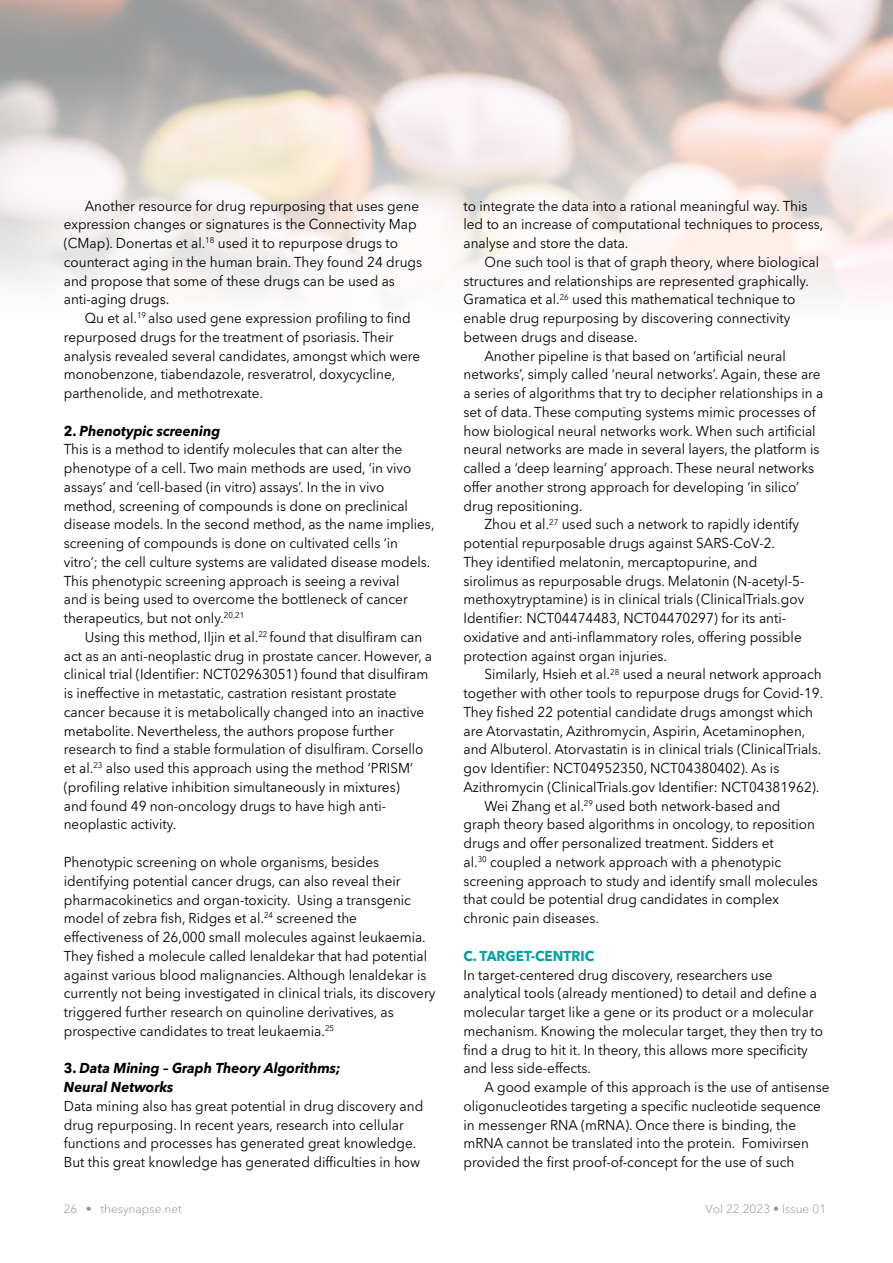
<style>
.page{position:relative;width:893px;height:1263px;background:#fff}
.page>*{position:absolute;margin:0;border:0;box-sizing:border-box;transform-origin:0 0}
.t1{font:14.25px/18.8px "Avenir Next LT Pro";color:#000;scale:.95 1}
.t2{font:italic 700 14.25px/18.8px "Avenir Next LT Pro";color:#000;scale:.95 1}
.t3{font:700 14.25px "Avenir Next LT Pro";color:#00a2a4;scale:.95 1}
.t4{font:300 12px "Avenir Next LT Pro";color:#939598}
.s1{font-weight:700}
.s2{font-weight:700;font-style:italic}
.s3{font-style:normal}
</style>
<div class="page">
<p class="t1" style="left:64px;top:196px;width:379px;text-indent:21px">Another resource for drug repurposing that uses gene expression changes or signatures is the Connectivity Map (CMap). Donertas et al.<sup>18</sup> used it to repurpose drugs to counteract aging in the human brain. They found 24 drugs and propose that some of these drugs can be used as anti-aging drugs.</p>
<p class="t1" style="left:64px;top:309px;width:377px;text-indent:21px">Qu et al.<sup>19</sup> also used gene expression profiling to find repurposed drugs for the treatment of psoriasis. Their analysis revealed several candidates, amongst which were monobenzone, tiabendazole, resveratrol, doxycycline, parthenolide, and methotrexate.</p>
<p class="t1" style="left:64px;top:421px;width:392px"><span class="s1">2.</span> <span class="s2">Phenotypic screening<br></span>This is a method to identify molecules that can alter the phenotype of a cell. Two main methods are used, ‘in vivo assays’ and ‘cell-based (in vitro) assays’. In the in vivo method, screening of compounds is done on preclinical disease models. In the second method, as the name implies, screening of compounds is done on cultivated cells ‘in vitro’; the cell culture systems are validated disease models.<br>This phenotypic screening approach is seeing a revival<br>and is being used to overcome the bottleneck of cancer therapeutics, but not only.<sup>20,21</sup></p>
<p class="t1" style="left:64px;top:627px;width:389px;text-indent:21px">Using this method, Iljin et al.<sup>22</sup> found that disulfiram can act as an anti-neoplastic drug in prostate cancer. However, a clinical trial (Identifier: NCT02963051) found that disulfiram is ineffective in metastatic, castration resistant prostate cancer because it is metabolically changed into an inactive metabolite. Nevertheless, the authors propose further research to find a stable formulation of disulfiram. Corsello et al.<sup>23</sup> also used this approach using the method ‘PRISM’ (profiling relative inhibition simultaneously in mixtures)<br>and found 49 non-oncology drugs to have high anti&shy;neoplastic activity.</p>
<p class="t1" style="left:64px;top:852px;width:393px">Phenotypic screening on whole organisms, besides identifying potential cancer drugs, can also reveal their pharmacokinetics and organ-toxicity. Using a transgenic model of zebra fish, Ridges et al.<sup>24</sup> screened the effectiveness of 26,000 small molecules against leukaemia.<br>They fished a molecule called lenaldekar that had potential against various blood malignancies. Although lenaldekar is currently not being investigated in clinical trials, its discovery triggered further research on quinoline derivatives, as prospective candidates to treat leukaemia.<sup>25</sup></p>
<p class="t2" style="left:64px;top:1059px;width:293px"><span class="s3">3.</span> Data Mining – Graph Theory Algorithms;<br>Neural Networks</p>
<p class="t1" style="left:64px;top:1096px;width:380px">Data mining also has great potential in drug discovery and drug repurposing. In recent years, research into cellular functions and processes has generated great knowledge.<br>But this great knowledge has generated difficulties in how</p>
<p class="t1" style="left:463px;top:196px;width:380px">to integrate the data into a rational meaningful way. This led to an increase of computational techniques to process, analyse and store the data.</p>
<p class="t1" style="left:484px;top:252px;width:354px">One such tool is that of graph theory, where biological</p>
<p class="t1" style="left:463px;top:271px;width:365px">structures and relationships are represented graphically.</p>
<p class="t1" style="left:463px;top:290px;width:351px">Gramatica et al.<sup>26</sup> used this mathematical technique to</p>
<p class="t1" style="left:463px;top:309px;width:346px">enable drug repurposing by discovering connectivity</p>
<p class="t1" style="left:463px;top:327px;width:185px">between drugs and disease.</p>
<p class="t1" style="left:484px;top:346px;width:319px">Another pipeline is that based on ‘artificial neural</p>
<p class="t1" style="left:463px;top:365px;width:377px">networks’, simply called ‘neural networks’. Again, these are</p>
<p class="t1" style="left:463px;top:384px;width:380px">a series of algorithms that try to decipher relationships in a</p>
<p class="t1" style="left:463px;top:402px;width:372px">set of data. These computing systems mimic processes of</p>
<p class="t1" style="left:463px;top:421px;width:372px">how biological neural networks work. When such artificial</p>
<p class="t1" style="left:463px;top:440px;width:376px">neural networks are made in several layers, the platform is</p>
<p class="t1" style="left:463px;top:459px;width:371px">called a ‘deep learning’ approach. These neural networks</p>
<p class="t1" style="left:463px;top:477px;width:355px">offer another strong approach for developing ‘in silico’</p>
<p class="t1" style="left:463px;top:496px;width:127px">drug repositioning.</p>
<p class="t1" style="left:484px;top:515px;width:333px">Zhou et al.<sup>27</sup> used such a network to rapidly identify</p>
<p class="t1" style="left:463px;top:534px;width:329px">potential repurposable drugs against SARS-CoV-2.</p>
<p class="t1" style="left:463px;top:552px;width:311px">They identified melatonin, mercaptopurine, and</p>
<p class="t1" style="left:463px;top:571px;width:360px">sirolimus as repurposable drugs. Melatonin (N-acetyl-5-</p>
<p class="t1" style="left:463px;top:590px;width:360px">methoxytryptamine) is in clinical trials (ClinicalTrials.gov</p>
<p class="t1" style="left:463px;top:609px;width:341px">Identifier: NCT04474483, NCT04470297) for its anti-</p>
<p class="t1" style="left:463px;top:627px;width:358px">oxidative and anti-inflammatory roles, offering possible</p>
<p class="t1" style="left:463px;top:646px;width:216px">protection against organ injuries.</p>
<p class="t1" style="left:484px;top:665px;width:356px">Similarly, Hsieh et al.<sup>28</sup> used a neural network approach</p>
<p class="t1" style="left:463px;top:684px;width:380px">together with other tools to repurpose drugs for Covid-19.</p>
<p class="t1" style="left:463px;top:702px;width:370px">They fished 22 potential candidate drugs amongst which</p>
<p class="t1" style="left:463px;top:721px;width:361px">are Atorvastatin, Azithromycin, Aspirin, Acetaminophen,</p>
<p class="t1" style="left:463px;top:740px;width:378px">and Albuterol. Atorvastatin is in clinical trials (ClinicalTrials.</p>
<p class="t1" style="left:463px;top:759px;width:334px">gov Identifier: NCT04952350, NCT04380402). As is</p>
<p class="t1" style="left:463px;top:777px;width:376px">Azithromycin (ClinicalTrials.gov Identifier: NCT04381962).</p>
<p class="t1" style="left:484px;top:796px;width:313px">Wei Zhang et al.<sup>29</sup> used both network-based and</p>
<p class="t1" style="left:463px;top:815px;width:371px">graph theory based algorithms in oncology, to reposition</p>
<p class="t1" style="left:463px;top:834px;width:328px">drugs and offer personalized treatment. Sidders et</p>
<p class="t1" style="left:463px;top:852px;width:336px">al.<sup>30</sup> coupled a network approach with a phenotypic</p>
<p class="t1" style="left:463px;top:871px;width:374px">screening approach to study and identify small molecules</p>
<p class="t1" style="left:463px;top:890px;width:334px">that could be potential drug candidates in complex</p>
<p class="t1" style="left:463px;top:909px;width:144px">chronic pain diseases.</p>
<p class="t3" style="left:463px;top:947px;width:139px">C. TARGET-CENTRIC</p>
<p class="t1" style="left:463px;top:965px;width:380px">In target-centered drug discovery, researchers use analytical tools (already mentioned) to detail and define a molecular target like a gene or its product or a molecular mechanism. Knowing the molecular target, they then try to find a drug to hit it. In theory, this allows more specificity and less side-effects.</p>
<p class="t1" style="left:463px;top:1078px;width:387px;text-indent:21px">A good example of this approach is the use of antisense oligonucleotides targeting a specific nucleotide sequence in messenger RNA (mRNA). Once there is binding, the mRNA cannot be translated into the protein. Fomivirsen provided the first proof-of-concept for the use of such</p>
<p class="t4" style="left:64px;top:1198px;width:120px">26 • thesynapse.net</p>
<p class="t4" style="left:705px;top:1198px;width:122px">Vol 22 2023 • Issue 01</p>
</div>
